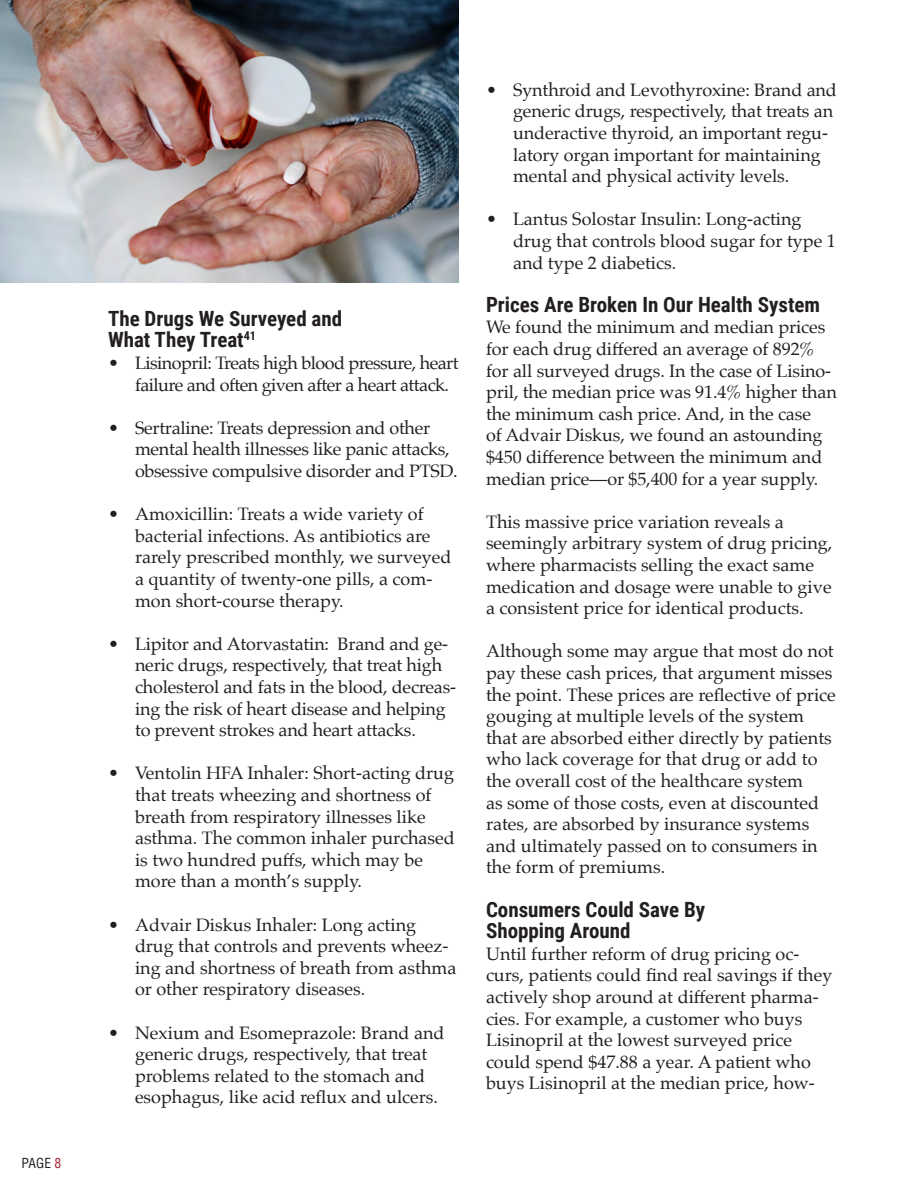
<style>
.page{position:relative;width:918px;height:1188px;background:#fff}
.page>*{position:absolute;margin:0;border:0;box-sizing:border-box;transform-origin:0 0}
.Level_3_Header{font:700 21px/21.6px "Roboto Condensed";color:#231f20}
.Body{font:18px/21.6px "Palatino";color:#231f20}
.Body-2{font:18px/21.6px "Palatino";letter-spacing:-.03em;color:#231f20}
.t1{font:condensed 13.5px "Helvetica";color:#231f20}
.s1{color:#a62035}
</style>
<div class="page">
<img style="left:0;top:0;width:459px;height:283px">
<p class="t1" style="left:22px;top:1155px;width:41px">PAGE <span class="s1">8</span></p>
<p class="Level_3_Header" style="left:108px;top:307px;width:236px">The Drugs We Surveyed and<br>What They Treat<sup>41</sup></p>
<p class="Body-2" style="left:135px;top:352px;width:325px;text-indent:-27px">• Lisinopril: Treats high blood pressure, heart failure and often given after a heart attack.</p>
<p class="Body" style="left:135px;top:417px;width:324px;text-indent:-27px">• Sertraline: Treats depression and other mental health illnesses like panic attacks, obsessive compulsive disorder and PTSD.</p>
<p class="Body" style="left:135px;top:503px;width:318px;text-indent:-27px">• Amoxicillin: Treats a wide variety of bacterial infections. As antibiotics are rarely prescribed monthly, we surveyed a quantity of twenty-one pills, a com&shy;mon short-course therapy.</p>
<p class="Body" style="left:135px;top:633px;width:323px;text-indent:-27px">• Lipitor and Atorvastatin: Brand and ge&shy;neric drugs, respectively, that treat high cholesterol and fats in the blood, decreas&shy;ing the risk of heart disease and helping to prevent strokes and heart attacks.</p>
<p class="Body" style="left:135px;top:762px;width:321px;text-indent:-27px">• Ventolin HFA Inhaler: Short-acting drug that treats wheezing and shortness of breath from respiratory illnesses like asthma. The common inhaler purchased is two hundred puffs, which may be more than a month’s supply.</p>
<p class="Body" style="left:135px;top:913px;width:323px;text-indent:-27px">• Advair Diskus Inhaler: Long acting drug that controls and prevents wheez&shy;ing and shortness of breath from asthma or other respiratory diseases.</p>
<p class="Body" style="left:135px;top:1021px;width:311px;text-indent:-27px">• Nexium and Esomeprazole: Brand and generic drugs, respectively, that treat problems related to the stomach and esophagus, like acid reflux and ulcers.</p>
<p class="Body" style="left:513px;top:79px;width:325px;text-indent:-27px">• Synthroid and Levothyroxine: Brand and generic drugs, respectively, that treats an underactive thyroid, an important regu&shy;latory organ important for maintaining mental and physical activity levels.</p>
<p class="Body" style="left:513px;top:208px;width:324px;text-indent:-27px">• Lantus Solostar Insulin: Long-acting drug that controls blood sugar for type 1 and type 2 diabetics.</p>
<p class="Level_3_Header" style="left:486px;top:293px;width:336px">Prices Are Broken In Our Health System</p>
<p class="Body" style="left:486px;top:316px;width:353px">We found the minimum and median prices for each drug differed an average of 892% for all surveyed drugs. In the case of Lisino&shy;pril, the median price was 91.4% higher than the minimum cash price. And, in the case<br>of Advair Diskus, we found an astounding $450 difference between the minimum and median price—or $5,400 for a year supply.</p>
<p class="Body" style="left:486px;top:511px;width:348px">This massive price variation reveals a seemingly arbitrary system of drug pricing, where pharmacists selling the exact same medication and dosage were unable to give a consistent price for identical products.</p>
<p class="Body" style="left:486px;top:640px;width:351px">Although some may argue that most do not pay these cash prices, that argument misses the point. These prices are reflective of price gouging at multiple levels of the system that are absorbed either directly by patients who lack coverage for that drug or add to the overall cost of the healthcare system<br>as some of those costs, even at discounted rates, are absorbed by insurance systems and ultimately passed on to consumers in the form of premiums.</p>
<p class="Level_3_Header" style="left:486px;top:898px;width:221px">Consumers Could Save By<br>Shopping Around</p>
<p class="Body" style="left:486px;top:943px;width:348px">Until further reform of drug pricing oc&shy;curs, patients could find real savings if they actively shop around at different pharma&shy;cies. For example, a customer who buys Lisinopril at the lowest surveyed price could spend $47.88 a year. A patient who buys Lisinopril at the median price, how-</p>
</div>
